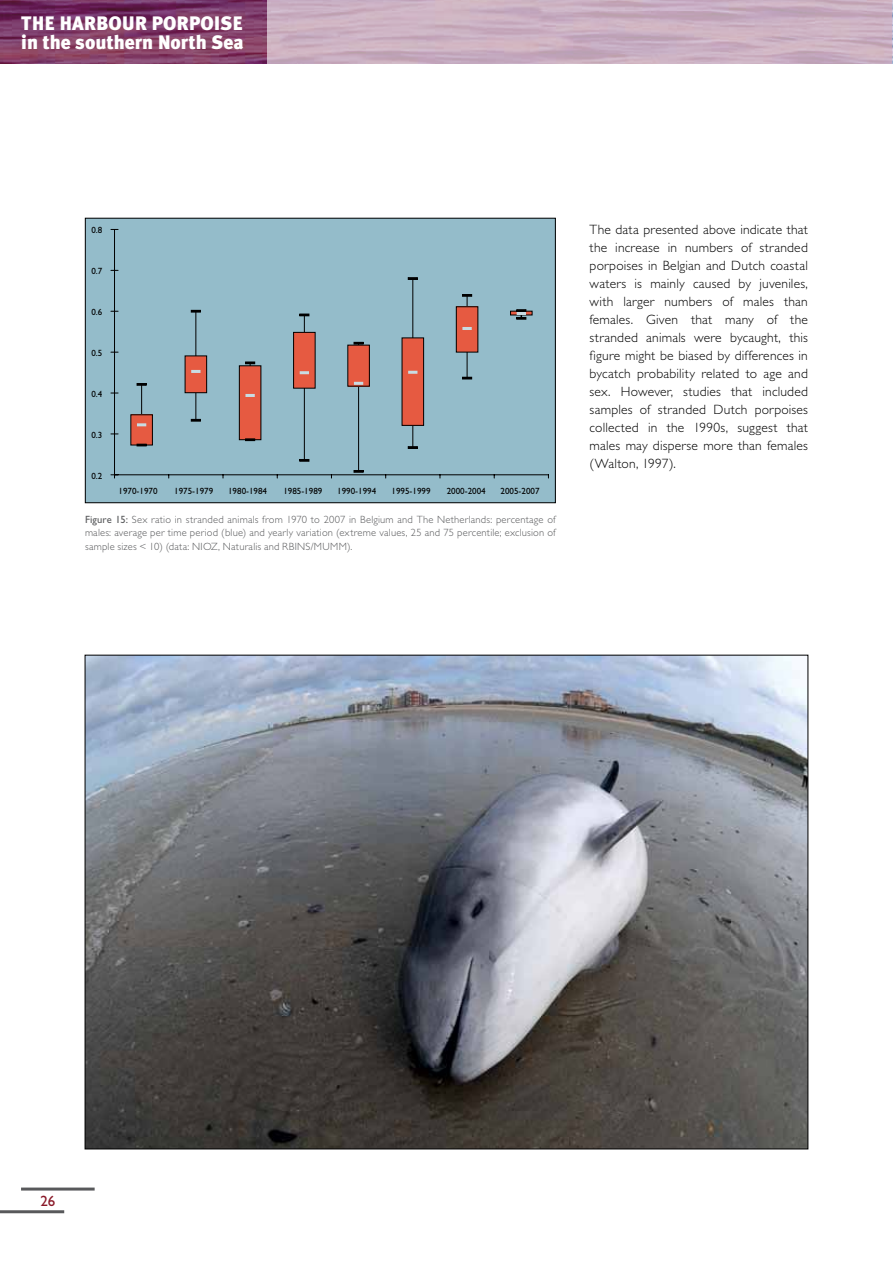
<style>
.page{position:relative;width:893px;height:1263px;background:#fff}
.page>*{position:absolute;margin:0;border:0;box-sizing:border-box;transform-origin:0 0}
.t1{font:900 19.5px/19.5px "Meta Plus";color:#fff}
.t2{font:15px "Gill Sans Std";color:#891828}
.t3{font:300 13.5px/18px "Gill Sans Std";letter-spacing:.015em;color:#000;text-align:justify}
.t4{font:300 10.5px/13.5px "Gill Sans Std";letter-spacing:.02em;color:#58595b;text-align:justify}
.t5{font:9px "Gill Sans Std";color:#000}
.s1{font-weight:400}
</style>
<div class="page">
<hr style="left:21px;top:1187px;width:74px;height:3px;background:#58595b">
<hr style="left:0;top:1210px;width:64px;height:3px;background:#58595b">
<img style="left:0;top:0;width:267px;height:64px">
<svg style="left:267px;top:0;width:625px;height:64px;background:#caafc0"></svg>
<div style="left:85px;top:218px;width:470px;height:285px;background:#94bcca"></div>
<hr style="left:114px;top:229px;width:1px;height:246px;background:#000">
<hr style="left:115px;top:474px;width:433px;height:1px;background:#000">
<svg style="left:111px;top:474px;width:7px;height:4px"></svg>
<hr style="left:141px;top:384px;width:1px;height:61px;background:#000">
<div style="left:131px;top:415px;width:21px;height:30px;background:#e65a41"></div>
<div style="left:130px;top:414px;width:23px;height:31px;border:1px solid #000"></div>
<hr style="left:195px;top:311px;width:1px;height:109px;background:#000">
<div style="left:185px;top:356px;width:22px;height:37px;background:#e65a41"></div>
<div style="left:185px;top:355px;width:22px;height:38px;border:1px solid #000"></div>
<hr style="left:250px;top:363px;width:1px;height:77px;background:#000">
<div style="left:239px;top:366px;width:22px;height:74px;background:#e65a41"></div>
<div style="left:239px;top:365px;width:22px;height:75px;border:1px solid #000"></div>
<hr style="left:304px;top:315px;width:1px;height:145px;background:#000">
<div style="left:294px;top:332px;width:21px;height:56px;background:#e65a41"></div>
<div style="left:293px;top:332px;width:22px;height:57px;border:1px solid #000"></div>
<hr style="left:358px;top:343px;width:1px;height:128px;background:#000">
<div style="left:348px;top:345px;width:21px;height:41px;background:#e65a41"></div>
<div style="left:347px;top:345px;width:23px;height:42px;border:1px solid #000"></div>
<hr style="left:412px;top:279px;width:1px;height:168px;background:#000">
<div style="left:402px;top:338px;width:22px;height:87px;background:#e65a41"></div>
<div style="left:402px;top:337px;width:22px;height:89px;border:1px solid #000"></div>
<hr style="left:467px;top:295px;width:1px;height:83px;background:#000">
<div style="left:456px;top:307px;width:22px;height:45px;background:#e65a41"></div>
<div style="left:456px;top:306px;width:22px;height:46px;border:1px solid #000"></div>
<svg style="left:137px;top:444px;width:10px;height:2px"></svg>
<svg style="left:191px;top:419px;width:10px;height:2px"></svg>
<svg style="left:245px;top:438px;width:10px;height:3px"></svg>
<svg style="left:299px;top:459px;width:10px;height:3px"></svg>
<svg style="left:354px;top:470px;width:10px;height:3px"></svg>
<svg style="left:408px;top:446px;width:10px;height:3px"></svg>
<svg style="left:462px;top:377px;width:10px;height:2px"></svg>
<svg style="left:137px;top:423px;width:9px;height:3px"></svg>
<svg style="left:191px;top:370px;width:10px;height:3px"></svg>
<svg style="left:245px;top:394px;width:10px;height:3px"></svg>
<svg style="left:300px;top:371px;width:9px;height:3px"></svg>
<svg style="left:354px;top:382px;width:9px;height:3px"></svg>
<svg style="left:408px;top:371px;width:9px;height:3px"></svg>
<svg style="left:462px;top:327px;width:10px;height:3px"></svg>
<svg style="left:137px;top:383px;width:10px;height:3px"></svg>
<svg style="left:191px;top:310px;width:10px;height:2px"></svg>
<svg style="left:245px;top:362px;width:10px;height:2px"></svg>
<svg style="left:299px;top:314px;width:10px;height:2px"></svg>
<svg style="left:354px;top:342px;width:10px;height:2px"></svg>
<svg style="left:408px;top:277px;width:10px;height:3px"></svg>
<svg style="left:462px;top:294px;width:10px;height:3px"></svg>
<svg style="left:516px;top:309px;width:10px;height:11px"></svg>
<div style="left:85px;top:218px;width:471px;height:285px;border:1px solid #000"></div>
<img style="left:87px;top:657px;width:719px;height:490px">
<h1 class="t1" style="left:21px;top:13px;width:224px">THE HARBOUR PORPOISE in the southern North Sea</h1>
<p class="t5" style="left:91px;top:225px;width:12px">0.8</p>
<p class="t5" style="left:91px;top:266px;width:12px">0.7</p>
<p class="t5" style="left:91px;top:307px;width:12px">0.6</p>
<p class="t5" style="left:91px;top:348px;width:12px">0.5</p>
<p class="t5" style="left:91px;top:389px;width:12px">0.4</p>
<p class="t5" style="left:91px;top:430px;width:12px">0.3</p>
<p class="t5" style="left:91px;top:470px;width:12px">0.2</p>
<p class="t5" style="left:119px;top:485px;width:40px">1970-1970</p>
<p class="t5" style="left:174px;top:485px;width:40px">1975-1979</p>
<p class="t5" style="left:228px;top:485px;width:40px">1980-1984</p>
<p class="t5" style="left:283px;top:485px;width:40px">1985-1989</p>
<p class="t5" style="left:337px;top:485px;width:40px">1990-1994</p>
<p class="t5" style="left:392px;top:485px;width:40px">1995-1999</p>
<p class="t5" style="left:447px;top:485px;width:40px">2000-2004</p>
<p class="t5" style="left:501px;top:485px;width:40px">2005-2007</p>
<p class="t4" style="left:85px;top:513px;width:472px"><span class="s1">Figure 15:</span> Sex ratio in stranded animals from 1970 to 2007 in Belgium and The Netherlands: percentage of males: average per time period (blue) and yearly variation (extreme values, 25 and 75 percentile; exclusion of sample sizes &lt; 10) (data: NIOZ, Naturalis and RBINS/MUMM).</p>
<p class="t3" style="left:590px;top:221px;width:220px">The data presented above indicate that the increase in numbers of stranded porpoises in Belgian and Dutch coastal waters is mainly caused by juveniles, with larger numbers of males than females. Given that many of the stranded animals were bycaught, this figure might be biased by differences in bycatch probability related to age and sex. However, studies that included samples of stranded Dutch porpoises collected in the 1990s, suggest that males may disperse more than females (Walton, 1997).</p>
<p class="t2" style="left:40px;top:1192px;width:16px">26</p>
</div>
